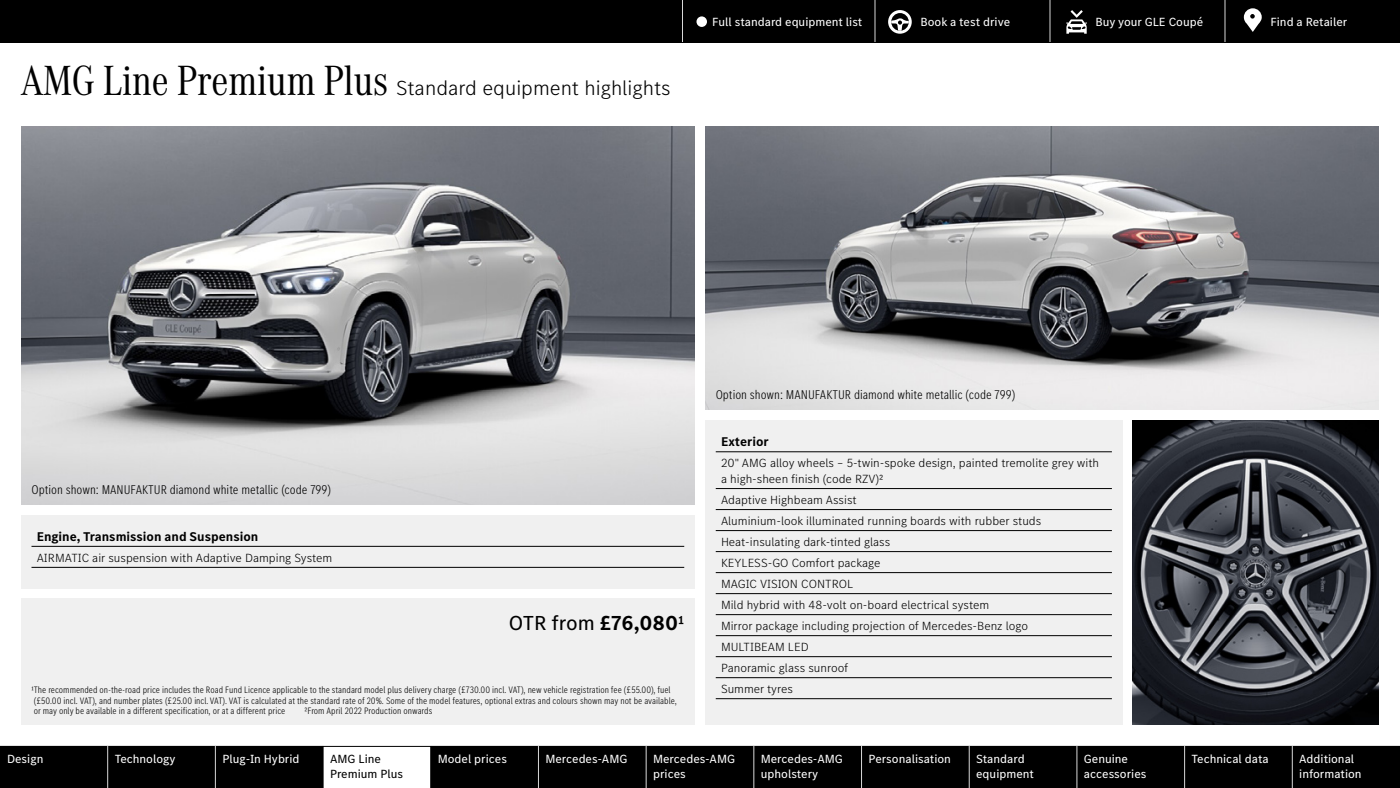
<style>
.page{position:relative;width:1400px;height:788px;background:#fff}
.page>*{position:absolute;margin:0;border:0;box-sizing:border-box;transform-origin:0 0}
.t1{font:300 21px "MB Corpo S Text";color:#000}
.t2{font:21px "MB Corpo S Text";color:#000}
.t3{font:300 condensed 13.12px "MB Corpo S Text";color:#000}
.t4{font:700 13.12px "MB Corpo S Text";color:#000}
.t5{font:300 12.25px/21px "MB Corpo S Text";color:#000}
.t6{font:12.25px/14.7px "MB Corpo S Text";color:#fff}
.t7{font:12.25px/14.7px "MB Corpo S Text";color:#000}
.t8{font:300 condensed 9.62px/10.5px "MB Corpo S Text";color:#000}
.s1{font-family:"MB Corpo A Title Cond";font-weight:400;font-size:43.75px}
.s2{font-weight:700}
</style>
<div class="page">
<img style="left:21px;top:126px;width:674px;height:378px">
<img style="left:705px;top:126px;width:674px;height:284px">
<img style="left:1133px;top:420px;width:246px;height:304px">
<div style="left:21px;top:598px;width:674px;height:126px;background:#f0f0f0"></div>
<div style="left:705px;top:420px;width:417px;height:304px;background:#f0f0f0"></div>
<hr style="left:716px;top:451px;width:396px;height:1px;background:#000">
<hr style="left:716px;top:488px;width:396px;height:1px;background:#000">
<hr style="left:716px;top:509px;width:396px;height:1px;background:#000">
<hr style="left:716px;top:614px;width:396px;height:1px;background:#000">
<hr style="left:716px;top:635px;width:396px;height:1px;background:#000">
<hr style="left:716px;top:656px;width:396px;height:1px;background:#000">
<hr style="left:716px;top:677px;width:396px;height:1px;background:#000">
<hr style="left:716px;top:698px;width:396px;height:1px;background:#000">
<hr style="left:716px;top:551px;width:396px;height:1px;background:#000">
<hr style="left:716px;top:572px;width:396px;height:1px;background:#000">
<hr style="left:716px;top:593px;width:396px;height:1px;background:#000">
<hr style="left:716px;top:530px;width:396px;height:1px;background:#000">
<div style="left:21px;top:514px;width:674px;height:74px;background:#f0f0f0"></div>
<hr style="left:32px;top:567px;width:652px;height:1px;background:#000">
<hr style="left:32px;top:546px;width:652px;height:1px;background:#000">
<div style="left:0;top:0;width:1400px;height:42px;background:#000"></div>
<svg style="left:682px;top:0;width:580px;height:42px"></svg>
<svg style="left:0;top:746px;width:1400px;height:42px;background:#131313"></svg>
<hr style="left:538px;top:746px;width:1px;height:42px;background:#d8d8d8">
<hr style="left:861px;top:746px;width:1px;height:42px;background:#d8d8d8">
<hr style="left:1076px;top:746px;width:1px;height:42px;background:#d8d8d8">
<hr style="left:1184px;top:746px;width:1px;height:42px;background:#d8d8d8">
<hr style="left:646px;top:746px;width:1px;height:42px;background:#d8d8d8">
<hr style="left:753px;top:746px;width:1px;height:42px;background:#d8d8d8">
<hr style="left:969px;top:746px;width:1px;height:42px;background:#d8d8d8">
<hr style="left:1292px;top:746px;width:1px;height:42px;background:#d8d8d8">
<hr style="left:107px;top:746px;width:1px;height:42px;background:#d8d8d8">
<hr style="left:215px;top:746px;width:1px;height:42px;background:#d8d8d8">
<hr style="left:323px;top:746px;width:1px;height:42px;background:#000">
<hr style="left:430px;top:746px;width:1px;height:42px;background:#000">
<h1 class="t1" style="left:21px;top:74px;width:651px"><span class="s1">AMG Line Premium Plus</span> Standard equipment highlights</h1>
<p class="t6" style="left:712px;top:14px;width:152px">Full standard equipment list</p>
<p class="t6" style="left:920px;top:14px;width:91px">Book a test drive</p>
<p class="t6" style="left:1096px;top:14px;width:109px">Buy your GLE Coupé</p>
<p class="t6" style="left:1271px;top:14px;width:78px">Find a Retailer</p>
<p class="t3" style="left:32px;top:480px;width:301px">Option shown: MANUFAKTUR diamond white metallic (code 799)</p>
<p class="t4" style="left:37px;top:527px;width:223px">Engine, Transmission and Suspension</p>
<p class="t5" style="left:37px;top:546px;width:297px">AIRMATIC air suspension with Adaptive Damping System</p>
<h1 class="t2" style="left:509px;top:609px;width:177px">OTR from <span class="s2">£76,080</span>¹</h1>
<p class="t8" style="left:32px;top:684px;width:647px">¹The recommended on-the-road price includes the Road Fund Licence applicable to the standard model plus delivery charge (£730.00 incl. VAT), new vehicle registration fee (£55.00), fuel (£50.00 incl. VAT), and number plates (£25.00 incl. VAT). VAT is calculated at the standard rate of 20%. Some of the model features, optional extras and colours shown may not be available, or may only be available in a different specification, or at a different price</p>
<p class="t8" style="left:305px;top:705px;width:129px">²From April 2022 Production onwards</p>
<p class="t3" style="left:716px;top:386px;width:301px">Option shown: MANUFAKTUR diamond white metallic (code 799)</p>
<p class="t4" style="left:721px;top:433px;width:49px">Exterior</p>
<p class="t5" style="left:721px;top:454px;width:380px;line-height:15.8px">20" AMG alloy wheels – 5-twin-spoke design, painted tremolite grey with a high-sheen finish (code RZV)²</p>
<p class="t5" style="left:721px;top:488px;width:322px">Adaptive Highbeam Assist<br>Aluminium-look illuminated running boards with rubber studs Heat-insulating dark-tinted glass<br>KEYLESS-GO Comfort package<br>MAGIC VISION CONTROL<br>Mild hybrid with 48-volt on-board electrical system<br>Mirror package including projection of Mercedes-Benz logo MULTIBEAM LED<br>Panoramic glass sunroof<br>Summer tyres</p>
<p class="t6" style="left:7px;top:751px;width:38px">Design</p>
<p class="t6" style="left:115px;top:751px;width:62px">Technology</p>
<p class="t6" style="left:222px;top:751px;width:79px">Plug-In Hybrid</p>
<p class="t7" style="left:330px;top:751px;width:75px">AMG Line<br>Premium Plus</p>
<p class="t6" style="left:438px;top:751px;width:71px">Model prices</p>
<p class="t6" style="left:545px;top:751px;width:84px">Mercedes-AMG</p>
<p class="t6" style="left:653px;top:751px;width:84px">Mercedes-AMG prices</p>
<p class="t6" style="left:761px;top:751px;width:84px">Mercedes-AMG upholstery</p>
<p class="t6" style="left:869px;top:751px;width:84px">Personalisation</p>
<p class="t6" style="left:976px;top:751px;width:59px">Standard equipment</p>
<p class="t6" style="left:1084px;top:751px;width:64px">Genuine accessories</p>
<p class="t6" style="left:1192px;top:751px;width:79px">Technical data</p>
<p class="t6" style="left:1299px;top:751px;width:64px">Additional information</p>
</div>
